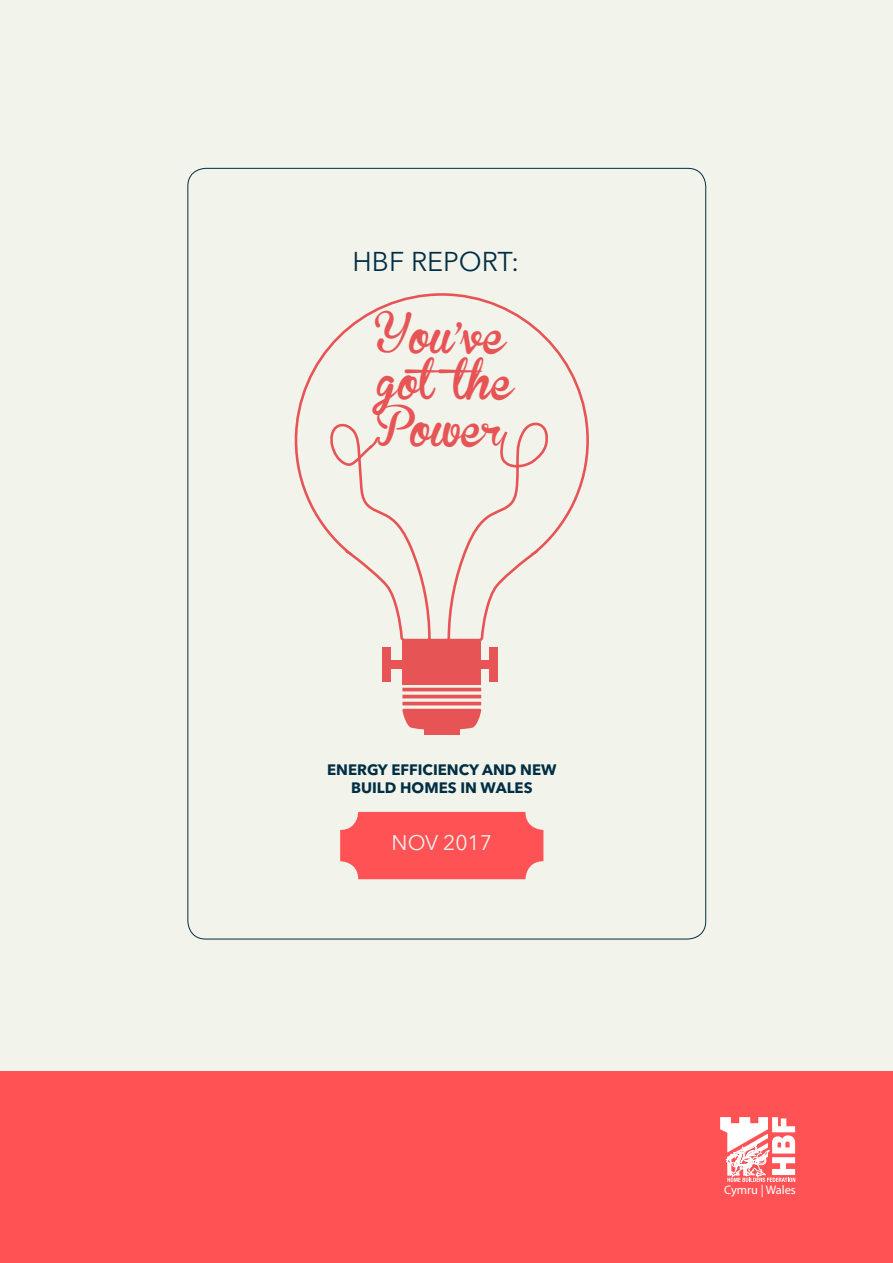
<style>
.page{position:relative;width:893px;height:1263px;background:#fff}
.page>*{position:absolute;margin:0;border:0;box-sizing:border-box;transform-origin:0 0}
.t1{font:39px/46.8px "Brannboll Fet";color:#e75456}
.t2{font:27px "Avenir Next LT Pro";color:#002e44}
.t3{font:21px "Avenir Next LT Pro";color:#efefef}
.t4{font:700 15px/18px "Avenir Next LT Pro";color:#002e44;text-align:center}
.t5{font:12.45px "Myriad";color:#fff}
</style>
<div class="page">
<div style="left:0;top:0;width:893px;height:1224px;background:#f2f3ea"></div>
<div style="left:0;top:1071px;width:893px;height:192px;background:#ff5254"></div>
<div style="left:340px;top:812px;width:203px;height:67px;background:#ff5254;border-radius:18px"></div>
<svg style="left:720px;top:1117px;width:75px;height:65px"></svg>
<svg style="left:295px;top:293px;width:294px;height:348px"></svg>
<div style="left:402px;top:639px;width:79px;height:46px;background:#e75456"></div>
<hr style="left:402px;top:688px;width:79px;height:3px;background:#e75456">
<hr style="left:402px;top:695px;width:79px;height:3px;background:#e75456">
<hr style="left:402px;top:702px;width:79px;height:3px;background:#e75456">
<svg style="left:402px;top:709px;width:79px;height:21px;background:#e86667"></svg>
<div style="left:424px;top:727px;width:35px;height:8px;background:#e75456"></div>
<div style="left:383px;top:660px;width:86px;height:8px;background:#e75456"></div>
<div style="left:383px;top:647px;width:8px;height:34px;background:#e75456"></div>
<div style="left:411px;top:660px;width:86px;height:8px;background:#e75456"></div>
<div style="left:489px;top:647px;width:8px;height:34px;background:#e75456"></div>
<svg style="left:369px;top:436px;width:11px;height:13px"></svg>
<h2 class="t2" style="left:353px;top:245px;width:168px">HBF REPORT:</h2>
<h1 class="t1" style="left:377px;top:317px;width:139px">You’ve gotthe<br>Power</h1>
<p class="t4" style="left:327px;top:760px;width:231px">ENERGY EFFICIENCY AND NEW<br>BUILD HOMES IN WALES</p>
<h3 class="t3" style="left:392px;top:830px;width:102px">NOV 2017</h3>
<p class="t5" style="left:724px;top:1184px;width:73px">Cymru | Wales</p>
</div>
